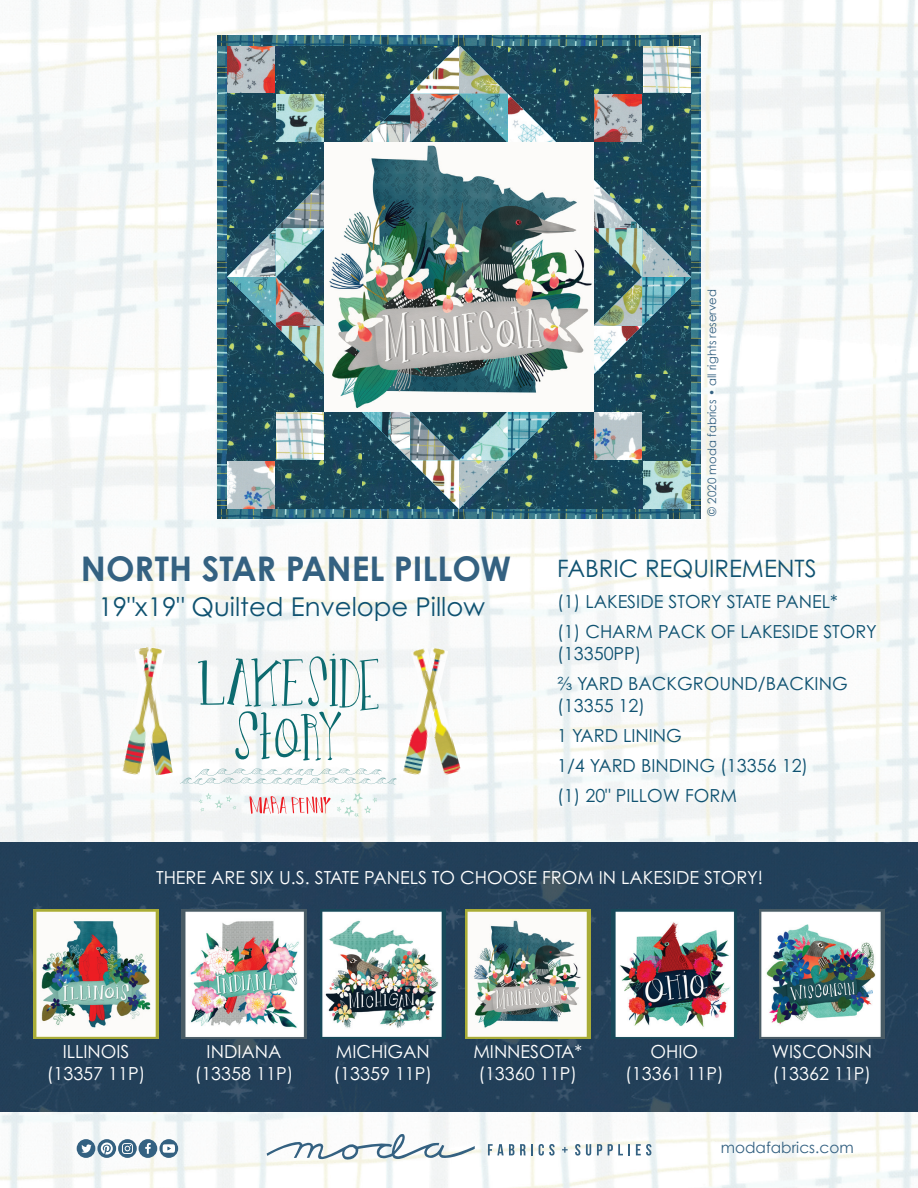
<style>
.page{position:relative;width:918px;height:1188px;background:#fff}
.page>*{position:absolute;margin:0;border:0;box-sizing:border-box;transform-origin:0 0}
.t1{font:700 34.05px "Century Gothic Pro";color:#346181}
.t2{font:25.95px "Century Gothic Pro";color:#0f5271}
.t3{font:24px "Century Gothic Pro";color:#0f5271}
.t4{font:18px/21.6px "Century Gothic Pro";color:#fff;text-align:center}
.t5{font:18px/30.3px "Century Gothic Pro";color:#0f5271}
.t6{font:15.3px "Century Gothic";color:#346181}
.t7{font:11.7px "Century Gothic";color:#346181}
</style>
<div class="page">
<img style="left:0;top:0;width:918px;height:1188px">
<div style="left:0;top:843px;width:918px;height:269px;background:#273f5a"></div>
<svg style="left:292px;top:797px;width:39px;height:17px"></svg>
<svg style="left:249px;top:796px;width:37px;height:18px"></svg>
<svg style="left:337px;top:793px;width:40px;height:24px"></svg>
<svg style="left:199px;top:793px;width:37px;height:19px"></svg>
<svg style="left:198px;top:654px;width:181px;height:107px"></svg>
<svg style="left:180px;top:768px;width:217px;height:17px"></svg>
<img style="left:153px;top:775px;width:20px;height:1px">
<img style="left:141px;top:658px;width:32px;height:117px">
<img style="left:122px;top:764px;width:19px;height:11px">
<img style="left:123px;top:647px;width:42px;height:127px">
<img style="left:141px;top:647px;width:12px;height:84px">
<img style="left:141px;top:657px;width:17px;height:73px">
<img style="left:403px;top:647px;width:45px;height:129px">
<img style="left:403px;top:658px;width:8px;height:117px">
<img style="left:411px;top:648px;width:49px;height:127px">
<img style="left:422px;top:658px;width:17px;height:67px">
<div style="left:77px;top:1139px;width:18px;height:19px;background:#346181;border-radius:50%"></div>
<svg style="left:81px;top:1144px;width:11px;height:9px"></svg>
<svg style="left:97px;top:1139px;width:19px;height:19px"></svg>
<svg style="left:101px;top:1143px;width:12px;height:12px"></svg>
<div style="left:139px;top:1139px;width:18px;height:19px;background:#346181;border-radius:50%"></div>
<svg style="left:145px;top:1143px;width:6px;height:11px"></svg>
<svg style="left:159px;top:1139px;width:19px;height:19px"></svg>
<svg style="left:163px;top:1144px;width:12px;height:9px"></svg>
<svg style="left:118px;top:1139px;width:19px;height:19px"></svg>
<svg style="left:122px;top:1143px;width:11px;height:11px"></svg>
<svg style="left:488px;top:1144px;width:26px;height:11px"></svg>
<svg style="left:520px;top:1144px;width:13px;height:11px"></svg>
<svg style="left:539px;top:1144px;width:16px;height:12px"></svg>
<svg style="left:562px;top:1147px;width:6px;height:6px"></svg>
<svg style="left:575px;top:1144px;width:5px;height:12px"></svg>
<svg style="left:586px;top:1144px;width:5px;height:12px"></svg>
<svg style="left:597px;top:1144px;width:5px;height:11px"></svg>
<svg style="left:608px;top:1144px;width:22px;height:11px"></svg>
<svg style="left:636px;top:1144px;width:15px;height:12px"></svg>
<svg style="left:267px;top:1134px;width:208px;height:26px"></svg>
<img style="left:34px;top:909px;width:124px;height:130px">
<img style="left:182px;top:909px;width:124px;height:130px">
<img style="left:320px;top:909px;width:125px;height:130px">
<img style="left:465px;top:909px;width:125px;height:130px">
<img style="left:612px;top:909px;width:124px;height:130px">
<img style="left:760px;top:909px;width:124px;height:130px">
<img style="left:227px;top:45px;width:366px;height:366px">
<svg style="left:642px;top:460px;width:49px;height:49px;background:#90b4ab"></svg>
<svg style="left:227px;top:460px;width:49px;height:49px;background:#b7bfc4"></svg>
<svg style="left:642px;top:45px;width:49px;height:49px"></svg>
<svg style="left:276px;top:94px;width:49px;height:49px;background:#90b4aa"></svg>
<svg style="left:593px;top:411px;width:49px;height:49px;background:#b7bfc4"></svg>
<svg style="left:276px;top:411px;width:49px;height:49px"></svg>
<svg style="left:593px;top:94px;width:49px;height:49px;background:#b1989a"></svg>
<svg style="left:276px;top:45px;width:49px;height:49px;background:#1c4b5c"></svg>
<svg style="left:593px;top:460px;width:49px;height:49px;background:#1c4a5c"></svg>
<svg style="left:227px;top:411px;width:49px;height:49px;background:#1d4a5b"></svg>
<svg style="left:642px;top:94px;width:49px;height:49px;background:#1d4a5b"></svg>
<svg style="left:227px;top:94px;width:49px;height:49px;background:#1c495c"></svg>
<svg style="left:642px;top:411px;width:49px;height:49px;background:#1c495c"></svg>
<svg style="left:276px;top:460px;width:49px;height:49px;background:#204c5a"></svg>
<svg style="left:593px;top:45px;width:49px;height:49px;background:#214d5b"></svg>
<svg style="left:227px;top:375px;width:98px;height:36px;background:#1c495c"></svg>
<svg style="left:593px;top:143px;width:98px;height:36px;background:#1c495c"></svg>
<svg style="left:227px;top:143px;width:98px;height:36px;background:#1e4b5d"></svg>
<svg style="left:593px;top:375px;width:98px;height:36px;background:#1e4b5d"></svg>
<img style="left:227px;top:179px;width:98px;height:196px">
<img style="left:593px;top:179px;width:98px;height:196px">
<svg style="left:557px;top:411px;width:36px;height:98px;background:#1c495c"></svg>
<svg style="left:325px;top:45px;width:36px;height:98px;background:#1c495c"></svg>
<svg style="left:325px;top:411px;width:36px;height:98px;background:#1e4b5d"></svg>
<svg style="left:557px;top:45px;width:36px;height:98px;background:#1e4b5d"></svg>
<img style="left:361px;top:411px;width:196px;height:98px">
<img style="left:361px;top:45px;width:196px;height:98px">
<img style="left:217px;top:45px;width:10px;height:195px">
<img style="left:691px;top:45px;width:10px;height:195px">
<img style="left:217px;top:240px;width:10px;height:269px">
<img style="left:691px;top:240px;width:10px;height:269px">
<img style="left:486px;top:509px;width:215px;height:10px">
<img style="left:486px;top:35px;width:215px;height:10px">
<img style="left:217px;top:509px;width:269px;height:10px">
<img style="left:217px;top:35px;width:269px;height:10px">
<h1 class="t1" style="left:81px;top:548px;width:432px">NORTH STAR PANEL PILLOW</h1>
<h2 class="t2" style="left:99px;top:591px;width:388px">19"x19" Quilted Envelope Pillow</h2>
<p class="t7" style="left:705px;top:516px;width:228px;rotate:-90deg">© 2020 moda fabrics • all rights reserved</p>
<h3 class="t3" style="left:557px;top:554px;width:261px">FABRIC REQUIREMENTS</h3>
<p class="t5" style="left:557px;top:586px;width:321px">(1) LAKESIDE STORY STATE PANEL*<br>(1) CHARM PACK OF LAKESIDE STORY</p>
<p class="t5" style="left:557px;top:638px;width:292px">(13350PP)<br>⅔ YARD BACKGROUND/BACKING</p>
<p class="t5" style="left:557px;top:690px;width:253px">(13355 12)<br>1 YARD LINING<br>1/4 YARD BINDING (13356 12) (1) 20" PILLOW FORM</p>
<p class="t4" style="left:156px;top:867px;width:609px">THERE ARE SIX U.S. STATE PANELS TO CHOOSE FROM IN LAKESIDE STORY!</p>
<p class="t4" style="left:47px;top:1041px;width:100px">ILLINOIS (13357 11P)</p>
<p class="t4" style="left:195px;top:1041px;width:100px">INDIANA (13358 11P)</p>
<p class="t4" style="left:334px;top:1041px;width:100px;text-align:left">MICHIGAN (13359 11P)</p>
<p class="t4" style="left:473px;top:1041px;width:110px;text-align:left">MINNESOTA* (13360 11P)</p>
<p class="t4" style="left:625px;top:1041px;width:100px">OHIO (13361 11P)</p>
<p class="t4" style="left:772px;top:1041px;width:102px;text-align:left">WISCONSIN (13362 11P)</p>
<p class="t6" style="left:721px;top:1138px;width:134px">modafabrics.com</p>
</div>
